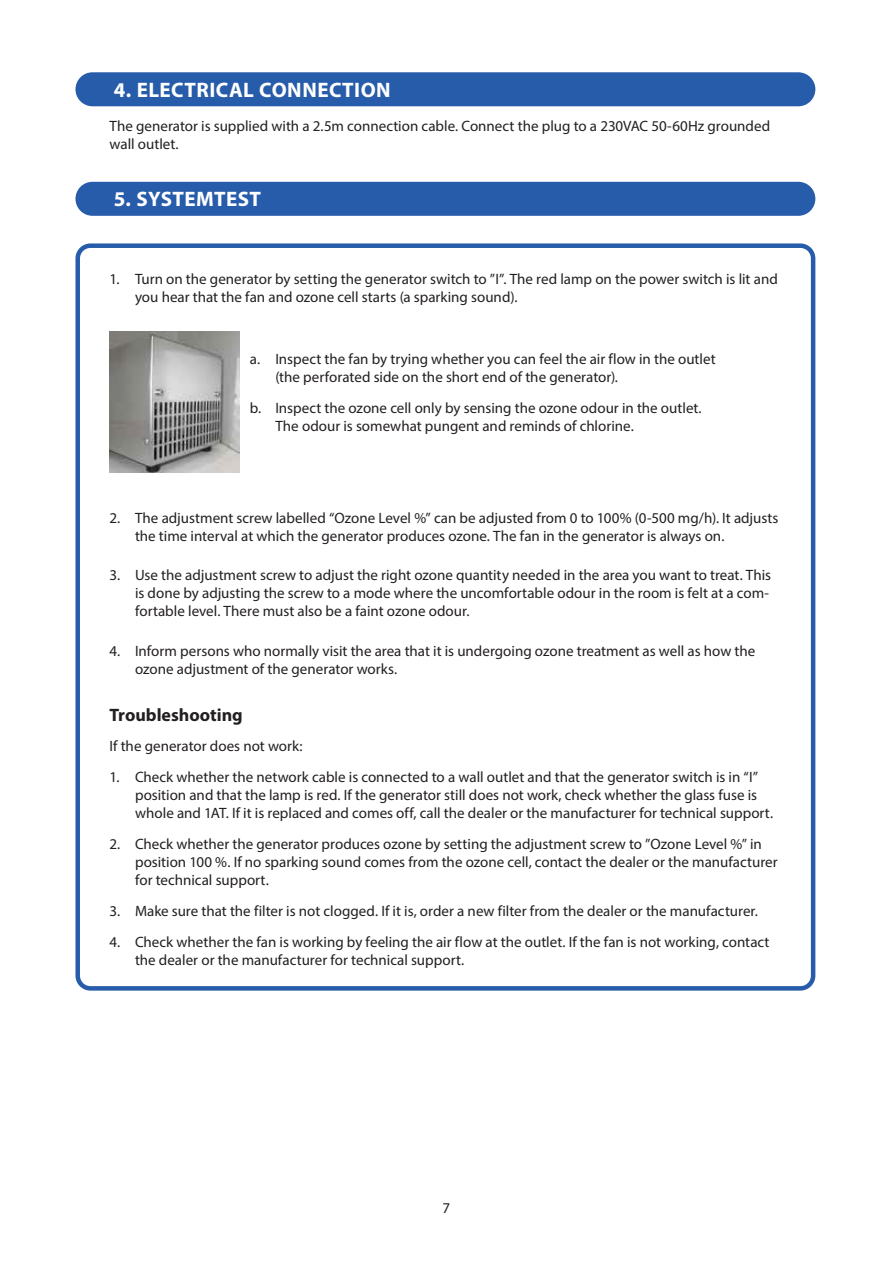
<style>
.page{position:relative;width:893px;height:1263px;background:#fff}
.page>*{position:absolute;margin:0;border:0;box-sizing:border-box;transform-origin:0 0}
.Head_3{font:700 21px "Myriad Pro";letter-spacing:.02em;color:#fff}
.Head_4{font:700 18px "Myriad Pro";color:#231f20}
.Head_4-2{font:15px/18px "Myriad Pro";color:#231f20}
</style>
<div class="page">
<div style="left:75px;top:72px;width:740px;height:34px;background:#275caa;border-radius:17px"></div>
<div style="left:75px;top:243px;width:740px;height:747px;border:4px solid #275caa;border-radius:13px"></div>
<div style="left:75px;top:182px;width:740px;height:34px;background:#275caa;border-radius:17px"></div>
<img style="left:109px;top:332px;width:130px;height:140px">
<p class="Head_3" style="left:114px;top:76px;width:279px">4. ELECTRICAL CONNECTION</p>
<p class="Head_4-2" style="left:109px;top:117px;width:662px">The generator is supplied with a 2.5m connection cable. Connect the plug to a 230VAC 50-60Hz grounded wall outlet.</p>
<p class="Head_3" style="left:114px;top:185px;width:149px">5. SYSTEMTEST</p>
<p class="Head_4-2" style="left:135px;top:270px;width:644px;text-indent:-26px">1. Turn on the generator by setting the generator switch to ”I”. The red lamp on the power switch is lit and you hear that the fan and ozone cell starts (a sparking sound).</p>
<p class="Head_4-2" style="left:275px;top:350px;width:442px;text-indent:-26px">a. Inspect the fan by trying whether you can feel the air flow in the outlet (the perforated side on the short end of the generator).</p>
<p class="Head_4-2" style="left:275px;top:398px;width:428px;text-indent:-26px">b. Inspect the ozone cell only by sensing the ozone odour in the outlet.<br>The odour is somewhat pungent and reminds of chlorine.</p>
<p class="Head_4-2" style="left:135px;top:509px;width:645px;text-indent:-26px">2. The adjustment screw labelled “Ozone Level %” can be adjusted from 0 to 100% (0-500 mg/h). It adjusts the time interval at which the generator produces ozone. The fan in the generator is always on.</p>
<p class="Head_4-2" style="left:135px;top:566px;width:638px;text-indent:-26px">3. Use the adjustment screw to adjust the right ozone quantity needed in the area you want to treat. This is done by adjusting the screw to a mode where the uncomfortable odour in the room is felt at a com&shy;fortable level. There must also be a faint ozone odour.</p>
<p class="Head_4-2" style="left:135px;top:641px;width:622px;text-indent:-26px">4. Inform persons who normally visit the area that it is undergoing ozone treatment as well as how the ozone adjustment of the generator works.</p>
<p class="Head_4" style="left:109px;top:703px;width:135px">Troubleshooting</p>
<p class="Head_4-2" style="left:109px;top:737px;width:195px">If the generator does not work:</p>
<p class="Head_4-2" style="left:135px;top:768px;width:640px;text-indent:-26px">1. Check whether the network cable is connected to a wall outlet and that the generator switch is in “I” position and that the lamp is red. If the generator still does not work, check whether the glass fuse is whole and 1AT. If it is replaced and comes off, call the dealer or the manufacturer for technical support.</p>
<p class="Head_4-2" style="left:135px;top:835px;width:644px;text-indent:-26px">2. Check whether the generator produces ozone by setting the adjustment screw to ”Ozone Level %” in position 100 %. If no sparking sound comes from the ozone cell, contact the dealer or the manufacturer for technical support.</p>
<p class="Head_4-2" style="left:109px;top:901px;width:650px">3. Make sure that the filter is not clogged. If it is, order a new filter from the dealer or the manufacturer.</p>
<p class="Head_4-2" style="left:135px;top:932px;width:636px;text-indent:-26px">4. Check whether the fan is working by feeling the air flow at the outlet. If the fan is not working, contact the dealer or the manufacturer for technical support.</p>
<p class="Head_4-2" style="left:443px;top:1198px;width:9px">7</p>
</div>
